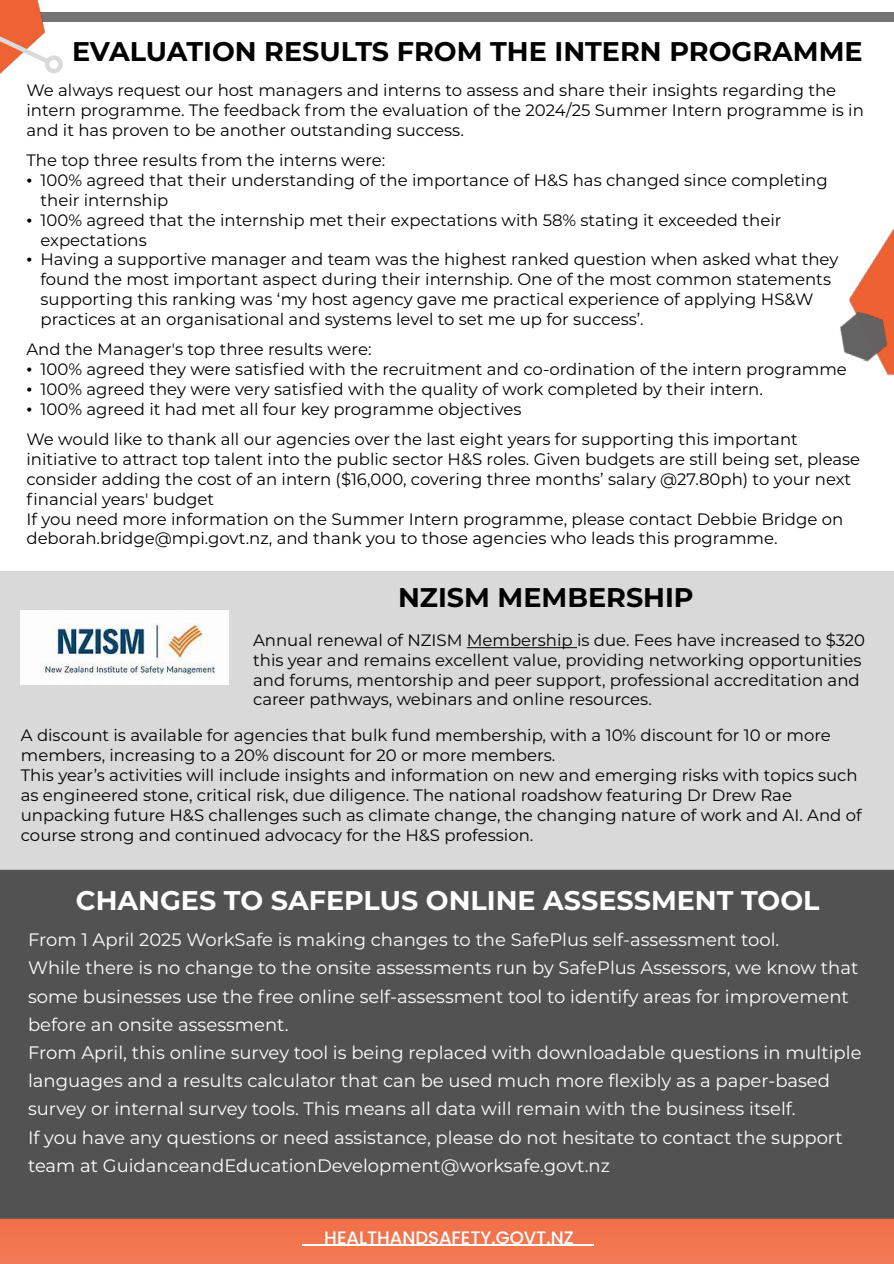
<style>
.page{position:relative;width:894px;height:1264px;background:#fff}
.page>*{position:absolute;margin:0;border:0;box-sizing:border-box;transform-origin:0 0}
.t1{font:700 27px "Montserrat";color:#000}
.t2{font:700 27px "Montserrat";color:#fff}
.t3{font:18px/28.2px "Montserrat";color:#fff}
.t4{font:500 18px "Poppins";color:#fff}
.t5{font:16.5px/19.8px "Montserrat";color:#000}
.s1{font-family:"Times New Roman"}
</style>
<div class="page">
<div style="left:0;top:1218px;width:893px;height:45px;background:#f1764f"></div>
<div style="left:0;top:13px;width:893px;height:9px;background:#747474"></div>
<svg style="left:0;top:0;width:66px;height:73px"></svg>
<hr style="left:302px;top:1244px;width:291px;height:1px;background:#fff">
<div style="left:0;top:869px;width:893px;height:349px;background:#525252"></div>
<hr style="left:466px;top:647px;width:111px;height:1px;background:#000">
<img style="left:849px;top:230px;width:44px;height:146px">
<img style="left:839px;top:309px;width:53px;height:56px">
<img style="left:39px;top:619px;width:177px;height:58px">
<h3 class="t1" style="left:72px;top:32px;width:792px">EVALUATION RESULTS FROM THE INTERN PROGRAMME</h3>
<p class="t5" style="left:26px;top:80px;width:838px">We always request our host managers and interns to assess and share their insights regarding the intern programme. The feedback from the evaluation of the 2024/25 Summer Intern programme is in and it has proven to be another outstanding success.</p>
<p class="t5" style="left:26px;top:150px;width:360px">The top three results from the interns were:</p>
<p class="t5" style="left:40px;top:170px;width:788px;text-indent:-14px"><span class="s1">•</span> 100% agreed that their understanding of the importance of H&amp;S has changed since completing their internship</p>
<p class="t5" style="left:40px;top:209px;width:742px;text-indent:-14px"><span class="s1">•</span> 100% agreed that the internship met their expectations with 58% stating it exceeded their expectations</p>
<p class="t5" style="left:40px;top:249px;width:799px;text-indent:-14px"><span class="s1">•</span> Having a supportive manager and team was the highest ranked question when asked what they found the most important aspect during their internship. One of the most common statements supporting this ranking was ‘my host agency gave me practical experience of applying HS&amp;W practices at an organisational and systems level to set me up for success’.</p>
<p class="t5" style="left:26px;top:339px;width:346px">And the Manager's top three results were:</p>
<p class="t5" style="left:26px;top:359px;width:821px"><span class="s1">•</span> 100% agreed they were satisfied with the recruitment and co-ordination of the intern programme</p>
<p class="t5" style="left:26px;top:378px;width:737px"><span class="s1">•</span> 100% agreed they were very satisfied with the quality of work completed by their intern.</p>
<p class="t5" style="left:26px;top:398px;width:496px"><span class="s1">•</span> 100% agreed it had met all four key programme objectives</p>
<p class="t5" style="left:26px;top:429px;width:835px">We would like to thank all our agencies over the last eight years for supporting this important initiative to attract top talent into the public sector H&amp;S roles. Given budgets are still being set, please consider adding the cost of an intern ($16,000, covering three months’ salary @27.80ph) to your next financial years' budget</p>
<p class="t5" style="left:26px;top:508px;width:818px">If you need more information on the Summer Intern programme, please contact Debbie Bridge on deborah.bridge@mpi.govt.nz, and thank you to those agencies who leads this programme.</p>
<h3 class="t1" style="left:398px;top:578px;width:297px">NZISM MEMBERSHIP</h3>
<p class="t5" style="left:253px;top:629px;width:613px">Annual renewal of NZISM Membership is due. Fees have increased to $320 this year and remains excellent value, providing networking opportunities and forums, mentorship and peer support, professional accreditation and career pathways, webinars and online resources.</p>
<p class="t5" style="left:21px;top:725px;width:842px">A discount is available for agencies that bulk fund membership, with a 10% discount for 10 or more members, increasing to a 20% discount for 20 or more members.<br>This year’s activities will include insights and information on new and emerging risks with topics such as engineered stone, critical risk, due diligence. The national roadshow featuring Dr Drew Rae unpacking future H&amp;S challenges such as climate change, the changing nature of work and AI. And of course strong and continued advocacy for the H&amp;S profession.</p>
<h3 class="t2" style="left:76px;top:880px;width:744px">CHANGES TO SAFEPLUS ONLINE ASSESSMENT TOOL</h3>
<p class="t3" style="left:28px;top:924px;width:831px">From 1 April 2025 WorkSafe is making changes to the SafePlus self-assessment tool.<br>While there is no change to the onsite assessments run by SafePlus Assessors, we know that some businesses use the free online self-assessment tool to identify areas for improvement before an onsite assessment.</p>
<p class="t3" style="left:28px;top:1037px;width:834px">From April, this online survey tool is being replaced with downloadable questions in multiple languages and a results calculator that can be used much more flexibly as a paper-based survey or internal survey tools. This means all data will remain with the business itself.<br>If you have any questions or need assistance, please do not hesitate to contact the support team at GuidanceandEducationDevelopment@worksafe.govt.nz</p>
<p class="t4" style="left:324px;top:1226px;width:251px">HEALTHANDSAFETY.GOVT.NZ</p>
</div>
